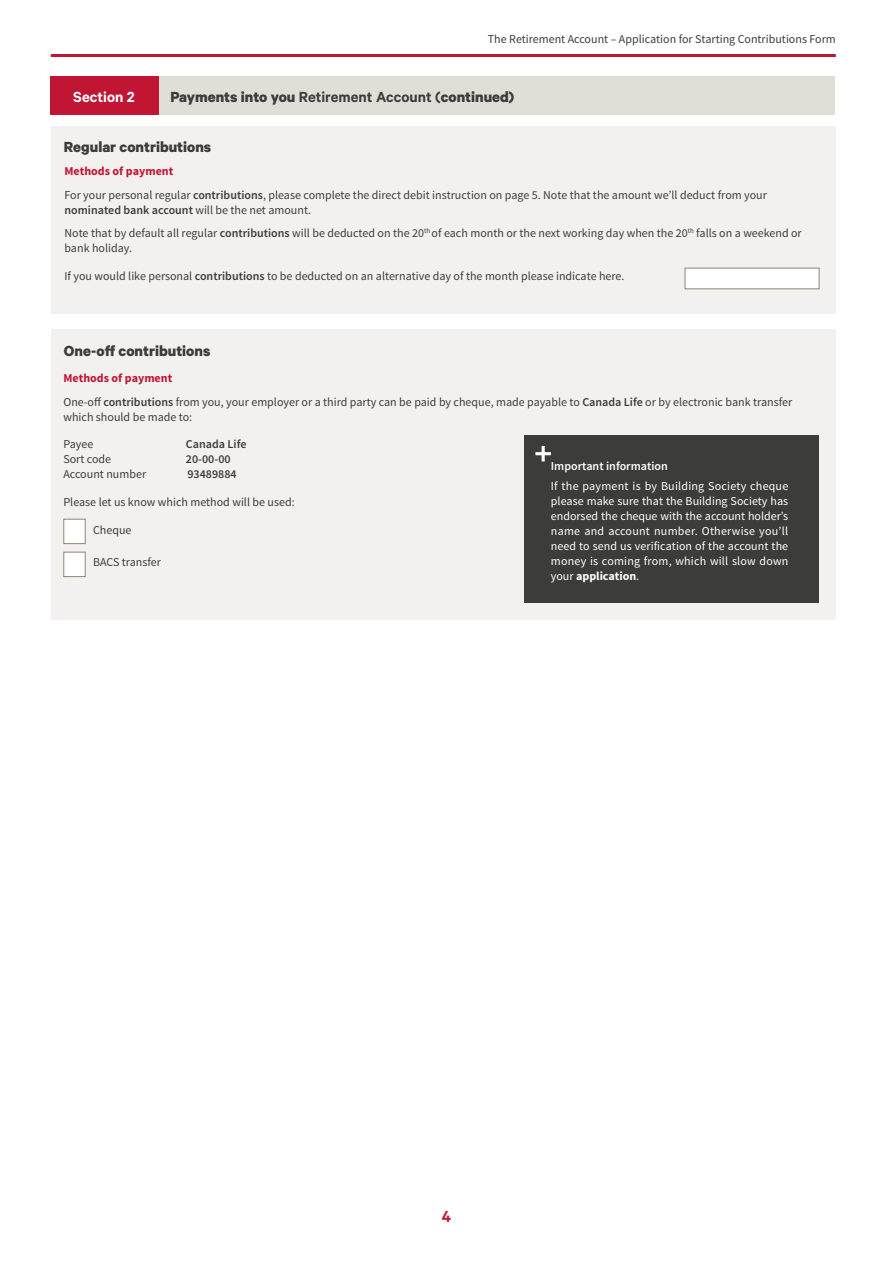
<style>
.page{position:relative;width:893px;height:1263px;background:#fff}
.page>*{position:absolute;margin:0;border:0;box-sizing:border-box;transform-origin:0 0}
.t1{font:600 18px "Calibre";color:#c01634}
.t2{font:700 16.5px "Calibre";color:#3c3c3b}
.t3{font:600 16.5px "Calibre";color:#fff}
.t4{font:12px/23.5px "Source Sans Pro";color:#3c3c3b}
.t5{font:12px/15px "Source Sans Pro";letter-spacing:.015em;color:#fff;text-align:justify}
.t6{font:600 12px "Source Sans Pro";color:#3c3c3b}
.t7{font:600 12px "Source Sans Pro";color:#fff}
.s1{font-weight:600}
.s2{font-weight:700;color:#c01634}
.s3{font-weight:700}
</style>
<div class="page">
<hr style="left:51px;top:54px;width:785px;height:3px;background:#c01634">
<div style="left:51px;top:126px;width:785px;height:188px;background:#f3f1ef"></div>
<div style="left:51px;top:329px;width:785px;height:291px;background:#f3f1ef"></div>
<div style="left:685px;top:268px;width:134px;height:21px;background:#fff;border:1px solid #8c8772"></div>
<div style="left:63px;top:519px;width:23px;height:25px;background:#fff;border:1px solid #8c8772"></div>
<div style="left:63px;top:552px;width:23px;height:25px;background:#fff;border:1px solid #8c8772"></div>
<div style="left:524px;top:435px;width:295px;height:168px;background:#3c3c3b"></div>
<hr style="left:542px;top:446px;width:3px;height:15px;background:#fff">
<hr style="left:535px;top:452px;width:16px;height:3px;background:#fff">
<div style="left:50px;top:77px;width:785px;height:38px;background:#e1ded8"></div>
<div style="left:50px;top:77px;width:108px;height:38px;background:#c01634"></div>
<p class="t4" style="left:488px;top:27px;width:349px">The Retirement Account – Application for Starting Contributions Form</p>
<h2 class="t3" style="left:73px;top:87px;width:63px">Section 2</h2>
<h2 class="t2" style="left:170px;top:87px;width:346px">Payments into you <span class="s1">Retirement Account (</span>continued)</h2>
<h2 class="t2" style="left:64px;top:136px;width:149px">Regular contributions</h2>
<p class="t4" style="left:64px;top:160px;width:704px"><span class="s2">Methods of payment<br></span>For your personal regular <span class="s1">contributions</span>, please complete the direct debit instruction on page 5. Note that the amount we’ll deduct from your</p>
<p class="t4" style="left:64px;top:198px;width:739px"><span class="s1">nominated bank account</span> will be the net amount.<br>Note that by default all regular <span class="s1">contributions</span> will be deducted on the 20<sup>th</sup> of each month or the next working day when the 20<sup>th</sup> falls on a weekend or</p>
<p class="t4" style="left:64px;top:237px;width:69px">bank holiday.</p>
<p class="t4" style="left:64px;top:264px;width:561px">If you would like personal <span class="s1">contributions</span> to be deducted on an alternative day of the month please indicate here.</p>
<h2 class="t2" style="left:64px;top:341px;width:148px">One-off contributions</h2>
<p class="t4" style="left:63px;top:367px;width:730px"><span class="s2">Methods of payment<br></span>One-off <span class="s1">contributions</span> from you, your employer or a third party can be paid by cheque, made payable to <span class="s1">Canada Life</span> or by electronic bank transfer</p>
<p class="t4" style="left:63px;top:405px;width:130px">which should be made to:</p>
<p class="t4" style="left:63px;top:433px;width:31px">Payee</p>
<p class="t6" style="left:186px;top:437px;width:62px">Canada Life</p>
<p class="t4" style="left:63px;top:448px;width:49px">Sort code</p>
<p class="t6" style="left:186px;top:452px;width:46px">20-00-00</p>
<p class="t4" style="left:63px;top:463px;width:84px">Account number</p>
<p class="t6" style="left:187px;top:467px;width:51px">93489884</p>
<p class="t4" style="left:63px;top:491px;width:233px">Please let us know which method will be used:</p>
<p class="t4" style="left:93px;top:518px;width:40px">Cheque</p>
<p class="t4" style="left:93px;top:550px;width:69px">BACS transfer</p>
<p class="t7" style="left:551px;top:459px;width:119px">Important information</p>
<p class="t5" style="left:551px;top:478px;width:239px">If the payment is by Building Society cheque please make sure that the Building Society has endorsed the cheque with the account holder’s name and account number. Otherwise you’ll need to send us verification of the account the money is coming from, which will slow down your <span class="s3">application</span>.</p>
<h1 class="t1" style="left:442px;top:1206px;width:11px">4</h1>
</div>
